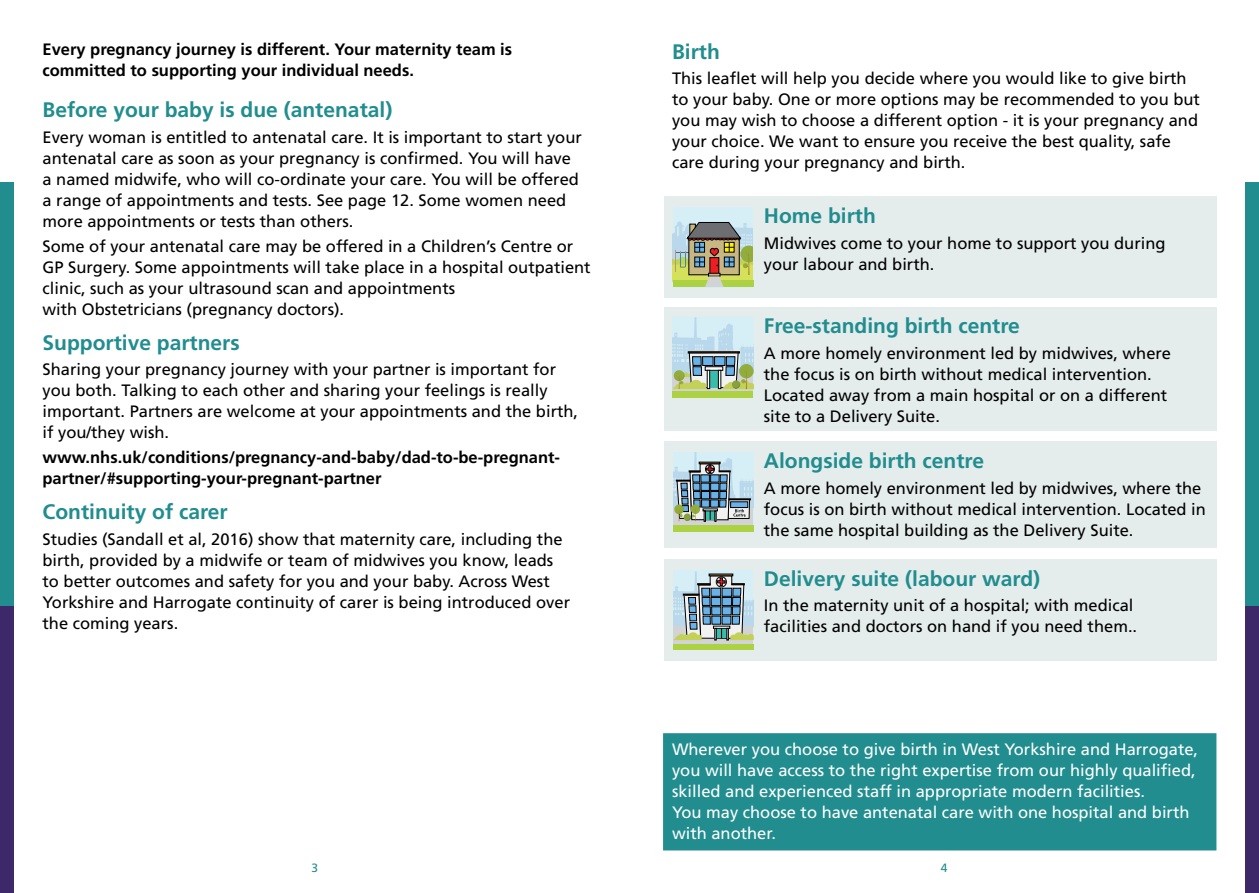
<style>
.page{position:relative;width:1259px;height:893px;background:#fff}
.page>*{position:absolute;margin:0;border:0;box-sizing:border-box;transform-origin:0 0}
.t1{font:700 21px "Frutiger";color:#218d8f}
.t2{font:16.5px/21px "Frutiger";color:#000}
.t3{font:16.5px/21px "Frutiger";color:#fff}
.t4{font:700 16.5px/21px "Frutiger";color:#000}
.t5{font:12px "Frutiger";color:#218d8f}
</style>
<div class="page">
<div style="left:664px;top:442px;width:552px;height:106px;background:#e5ecec"></div>
<div style="left:664px;top:559px;width:552px;height:101px;background:#e5ecec"></div>
<div style="left:664px;top:307px;width:552px;height:124px;background:#e5ecec"></div>
<div style="left:664px;top:196px;width:552px;height:102px;background:#e5ecec"></div>
<div style="left:663px;top:733px;width:553px;height:117px;background:#218d8f;border:2px solid #218d8f"></div>
<div style="left:0;top:182px;width:14px;height:424px;background:#218d8f"></div>
<div style="left:0;top:606px;width:14px;height:287px;background:#3d2969"></div>
<div style="left:1245px;top:182px;width:14px;height:424px;background:#218d8f"></div>
<div style="left:1245px;top:606px;width:14px;height:287px;background:#3d2969"></div>
<div style="left:673px;top:280px;width:80px;height:7px;background:#acd142"></div>
<svg style="left:673px;top:208px;width:79px;height:79px"></svg>
<div style="left:673px;top:374px;width:80px;height:19px;background:#d1d3d4"></div>
<div style="left:673px;top:391px;width:80px;height:6px;background:#acd142"></div>
<svg style="left:673px;top:317px;width:80px;height:72px"></svg>
<div style="left:673px;top:509px;width:80px;height:18px;background:#d1d3d4"></div>
<div style="left:673px;top:525px;width:80px;height:7px;background:#acd142"></div>
<svg style="left:673px;top:452px;width:80px;height:70px"></svg>
<div style="left:673px;top:626px;width:80px;height:19px;background:#d1d3d4"></div>
<div style="left:673px;top:644px;width:80px;height:6px;background:#acd142"></div>
<svg style="left:673px;top:571px;width:80px;height:69px"></svg>
<p class="t4" style="left:43px;top:39px;width:471px">Every pregnancy journey is different. Your maternity team is committed to supporting your individual needs.</p>
<p class="t1" style="left:43px;top:98px;width:351px">Before your baby is due (antenatal)</p>
<p class="t2" style="left:43px;top:126px;width:541px">Every woman is entitled to antenatal care. It is important to start your antenatal care as soon as your pregnancy is confirmed. You will have a named midwife, who will co-ordinate your care. You will be offered a range of appointments and tests. See page 12. Some women need more appointments or tests than others.</p>
<p class="t2" style="left:43px;top:235px;width:550px">Some of your antenatal care may be offered in a Children’s Centre or GP Surgery. Some appointments will take place in a hospital outpatient clinic, such as your ultrasound scan and appointments<br>with Obstetricians (pregnancy doctors).</p>
<p class="t1" style="left:43px;top:330px;width:199px">Supportive partners</p>
<p class="t2" style="left:43px;top:359px;width:537px">Sharing your pregnancy journey with your partner is important for you both. Talking to each other and sharing your feelings is really important. Partners are welcome at your appointments and the birth, if you/they wish.</p>
<p class="t4" style="left:43px;top:447px;width:519px">www.nhs.uk/conditions/pregnancy-and-baby/dad-to-be-pregnant&shy;partner/#supporting-your-pregnant-partner</p>
<p class="t1" style="left:43px;top:500px;width:187px">Continuity of carer</p>
<p class="t2" style="left:43px;top:528px;width:529px">Studies (Sandall et al, 2016) show that maternity care, including the birth, provided by a midwife or team of midwives you know, leads to better outcomes and safety for you and your baby. Across West Yorkshire and Harrogate continuity of carer is being introduced over the coming years.</p>
<p class="t1" style="left:672px;top:39px;width:49px">Birth</p>
<p class="t2" style="left:672px;top:68px;width:529px">This leaflet will help you decide where you would like to give birth to your baby. One or more options may be recommended to you but you may wish to choose a different option - it is your pregnancy and your choice. We want to ensure you receive the best quality, safe care during your pregnancy and birth.</p>
<p class="t1" style="left:764px;top:204px;width:114px">Home birth</p>
<p class="t2" style="left:764px;top:232px;width:403px">Midwives come to your home to support you during your labour and birth.</p>
<p class="t1" style="left:764px;top:314px;width:257px">Free-standing birth centre</p>
<p class="t2" style="left:764px;top:342px;width:409px">A more homely environment led by midwives, where the focus is on birth without medical intervention.<br>Located away from a main hospital or on a different site to a Delivery Suite.</p>
<p class="t1" style="left:764px;top:449px;width:222px">Alongside birth centre</p>
<p class="t2" style="left:764px;top:477px;width:443px">A more homely environment led by midwives, where the focus is on birth without medical intervention. Located in the same hospital building as the Delivery Suite.</p>
<p class="t1" style="left:764px;top:566px;width:278px">Delivery suite (labour ward)</p>
<p class="t2" style="left:764px;top:595px;width:375px">In the maternity unit of a hospital; with medical facilities and doctors on hand if you need them..</p>
<p class="t3" style="left:672px;top:739px;width:528px">Wherever you choose to give birth in West Yorkshire and Harrogate, you will have access to the right expertise from our highly qualified, skilled and experienced staff in appropriate modern facilities.<br>You may choose to have antenatal care with one hospital and birth with another.</p>
<p class="t5" style="left:311px;top:861px;width:8px">3</p>
<p class="t5" style="left:941px;top:861px;width:8px">4</p>
</div>
